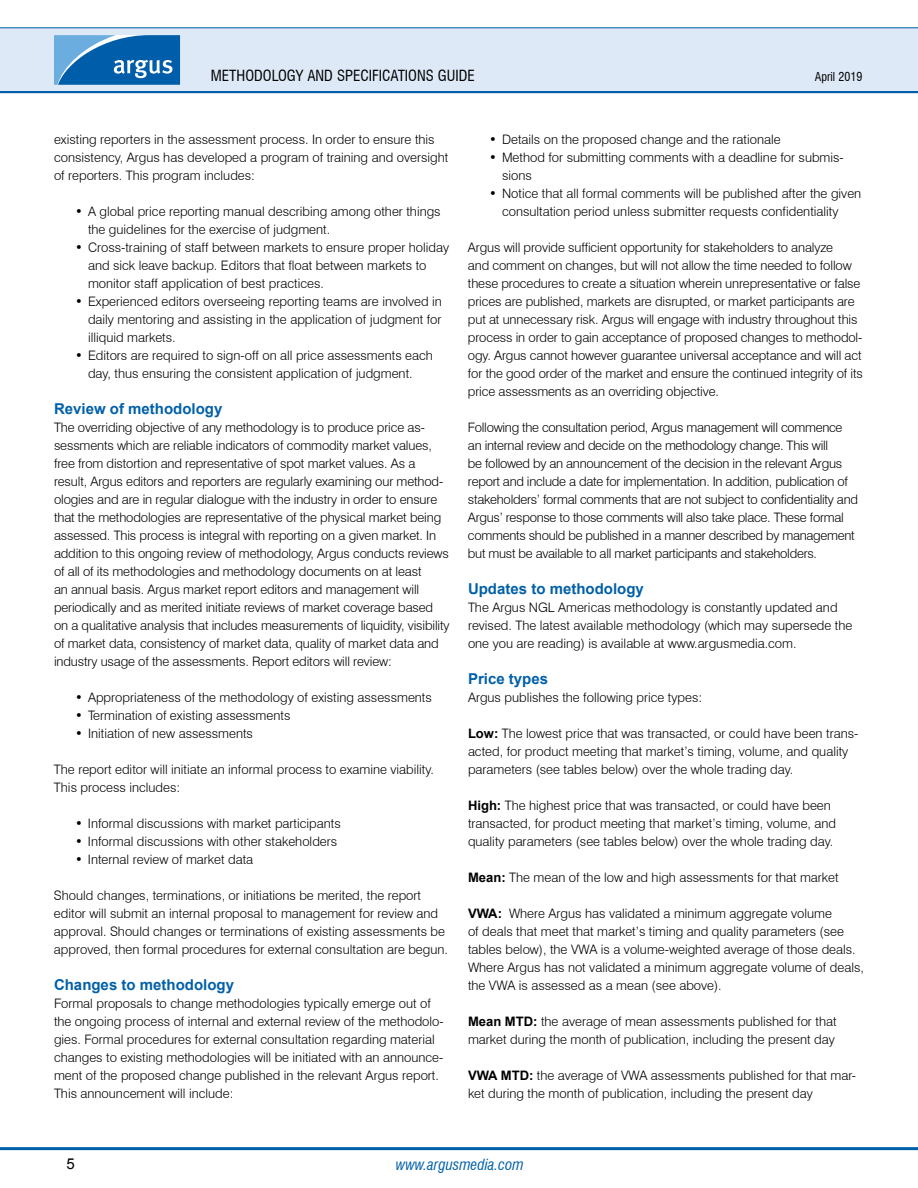
<style>
.page{position:relative;width:918px;height:1188px;background:#fff}
.page>*{position:absolute;margin:0;border:0;box-sizing:border-box;transform-origin:0 0}
.t1{font:700 15px "Arial";color:#0060a9}
.t2{font:condensed 15px "Swiss 721 BT";color:#000}
.t3{font:italic condensed 15px "Swiss 721 BT";color:#0060a9}
.t4{font:15px "Arial";color:#000}
.t5{font:300 13.05px/18px "Swiss 721 BT";color:#000}
.t6{font:300 13.05px/18px "Swiss 721 BT";letter-spacing:-.02em;color:#000}
.t7{font:condensed 12px "Swiss 721 BT";color:#000}
.s1{font-family:"Arial";font-weight:700}
</style>
<div class="page">
<hr style="left:0;top:90px;width:918px;height:3px;background:#0060a9">
<div style="left:0;top:28px;width:918px;height:63px;background:#dee9f7"></div>
<hr style="left:0;top:1147px;width:918px;height:3px;background:#0060a9">
<svg style="left:54px;top:35px;width:126px;height:50px;background:#317ebd"></svg>
<hr style="left:0;top:27px;width:918px;height:1px;background:#0060a9">
<p class="t2" style="left:211px;top:67px;width:265px">METHODOLOGY AND SPECIFICATIONS GUIDE</p>
<p class="t7" style="left:815px;top:69px;width:49px">APRIL 2019</p>
<p class="t5" style="left:54px;top:130px;width:396px">existing reporters in the assessment process. In order to ensure this consistency, Argus has developed a program of training and oversight of reporters. This program includes:</p>
<p class="t5" style="left:88px;top:202px;width:354px;text-indent:-13px">• A global price reporting manual describing among other things the guidelines for the exercise of judgment.</p>
<p class="t5" style="left:88px;top:238px;width:363px;text-indent:-13px">• Cross-training of staff between markets to ensure proper holiday and sick leave backup. Editors that float between markets to monitor staff application of best practices.</p>
<p class="t5" style="left:88px;top:292px;width:355px;text-align:justify;text-indent:-13px">• Experienced editors overseeing reporting teams are involved in daily mentoring and assisting in the application of judgment for illiquid markets.</p>
<p class="t5" style="left:75px;top:346px;width:359px;text-align:center">• Editors are required to sign-off on all price assessments each day, thus ensuring the consistent application of judgment.</p>
<p class="t1" style="left:54px;top:399px;width:170px">Review of methodology</p>
<p class="t5" style="left:54px;top:418px;width:397px">The overriding objective of any methodology is to produce price as&shy;sessments which are reliable indicators of commodity market values, free from distortion and representative of spot market values. As a result, Argus editors and reporters are regularly examining our method&shy;ologies and are in regular dialogue with the industry in order to ensure that the methodologies are representative of the physical market being assessed. This process is integral with reporting on a given market. In addition to this ongoing review of methodology, Argus conducts reviews of all of its methodologies and methodology documents on at least<br>an annual basis. Argus market report editors and management will periodically and as merited initiate reviews of market coverage based on a qualitative analysis that includes measurements of liquidity, visibility of market data, consistency of market data, quality of market data and industry usage of the assessments. Report editors will review:</p>
<p class="t5" style="left:75px;top:688px;width:358px">• Appropriateness of the methodology of existing assessments</p>
<p class="t5" style="left:75px;top:706px;width:217px">• Termination of existing assessments</p>
<p class="t5" style="left:75px;top:724px;width:179px">• Initiation of new assessments</p>
<p class="t5" style="left:54px;top:760px;width:382px">The report editor will initiate an informal process to examine viability.<br>This process includes:</p>
<p class="t5" style="left:75px;top:814px;width:267px">• Informal discussions with market participants</p>
<p class="t5" style="left:75px;top:832px;width:264px">• Informal discussions with other stakeholders</p>
<p class="t5" style="left:75px;top:851px;width:180px">• Internal review of market data</p>
<p class="t5" style="left:54px;top:887px;width:395px">Should changes, terminations, or initiations be merited, the report editor will submit an internal proposal to management for review and approval. Should changes or terminations of existing assessments be approved, then formal procedures for external consultation are begun.</p>
<p class="t1" style="left:54px;top:975px;width:182px">Changes to methodology</p>
<p class="t5" style="left:54px;top:994px;width:391px">Formal proposals to change methodologies typically emerge out of the ongoing process of internal and external review of the methodolo&shy;gies. Formal procedures for external consultation regarding material changes to existing methodologies will be initiated with an announce&shy;ment of the proposed change published in the relevant Argus report.<br>This announcement will include:</p>
<p class="t5" style="left:489px;top:130px;width:293px">• Details on the proposed change and the rationale</p>
<p class="t5" style="left:502px;top:148px;width:343px;text-indent:-13px">• Method for submitting comments with a deadline for submis&shy;sions</p>
<p class="t5" style="left:502px;top:184px;width:361px;text-indent:-13px">• Notice that all formal comments will be published after the given consultation period unless submitter requests confidentiality</p>
<p class="t5" style="left:468px;top:238px;width:397px">Argus will provide sufficient opportunity for stakeholders to analyze<br>and comment on changes, but will not allow the time needed to follow these procedures to create a situation wherein unrepresentative or false prices are published, markets are disrupted, or market participants are put at unnecessary risk. Argus will engage with industry throughout this process in order to gain acceptance of proposed changes to methodol&shy;ogy. Argus cannot however guarantee universal acceptance and will act for the good order of the market and ensure the continued integrity of its price assessments as an overriding objective.</p>
<p class="t6" style="left:468px;top:418px;width:392px">Following the consultation period, Argus management will commence an internal review and decide on the methodology change. This will<br>be followed by an announcement of the decision in the relevant Argus report and include a date for implementation. In addition, publication of stakeholders’ formal comments that are not subject to confidentiality and Argus’ response to those comments will also take place. These formal comments should be published in a manner described by management but must be available to all market participants and stakeholders.</p>
<p class="t1" style="left:468px;top:579px;width:177px">Updates to methodology</p>
<p class="t5" style="left:468px;top:598px;width:386px">The Argus NGL Americas methodology is constantly updated and revised. The latest available methodology (which may supersede the one you are reading) is available at www.argusmedia.com.</p>
<p class="t1" style="left:468px;top:669px;width:82px">Price types</p>
<p class="t5" style="left:468px;top:688px;width:236px">Argus publishes the following price types:</p>
<p class="t5" style="left:468px;top:724px;width:392px"><span class="s1">Low:</span> The lowest price that was transacted, or could have been trans&shy;acted, for product meeting that market’s timing, volume, and quality parameters (see tables below) over the whole trading day.</p>
<p class="t5" style="left:468px;top:796px;width:370px"><span class="s1">High:</span> The highest price that was transacted, or could have been transacted, for product meeting that market’s timing, volume, and quality parameters (see tables below) over the whole trading day.</p>
<p class="t5" style="left:468px;top:868px;width:372px"><span class="s1">Mean:</span> The mean of the low and high assessments for that market</p>
<p class="t5" style="left:468px;top:904px;width:397px"><span class="s1">VWA:</span> Where Argus has validated a minimum aggregate volume<br>of deals that meet that market’s timing and quality parameters (see tables below), the VWA is a volume-weighted average of those deals.<br>Where Argus has not validated a minimum aggregate volume of deals, the VWA is assessed as a mean (see above).</p>
<p class="t5" style="left:468px;top:1012px;width:370px"><span class="s1">Mean MTD:</span> the average of mean assessments published for that market during the month of publication, including the present day</p>
<p class="t5" style="left:468px;top:1066px;width:390px"><span class="s1">VWA MTD:</span> the average of VWA assessments published for that mar&shy;ket during the month of publication, including the present day</p>
<p class="t4" style="left:67px;top:1154px;width:10px">5</p>
<p class="t3" style="left:396px;top:1155px;width:129px">www.argusmedia.com</p>
</div>
